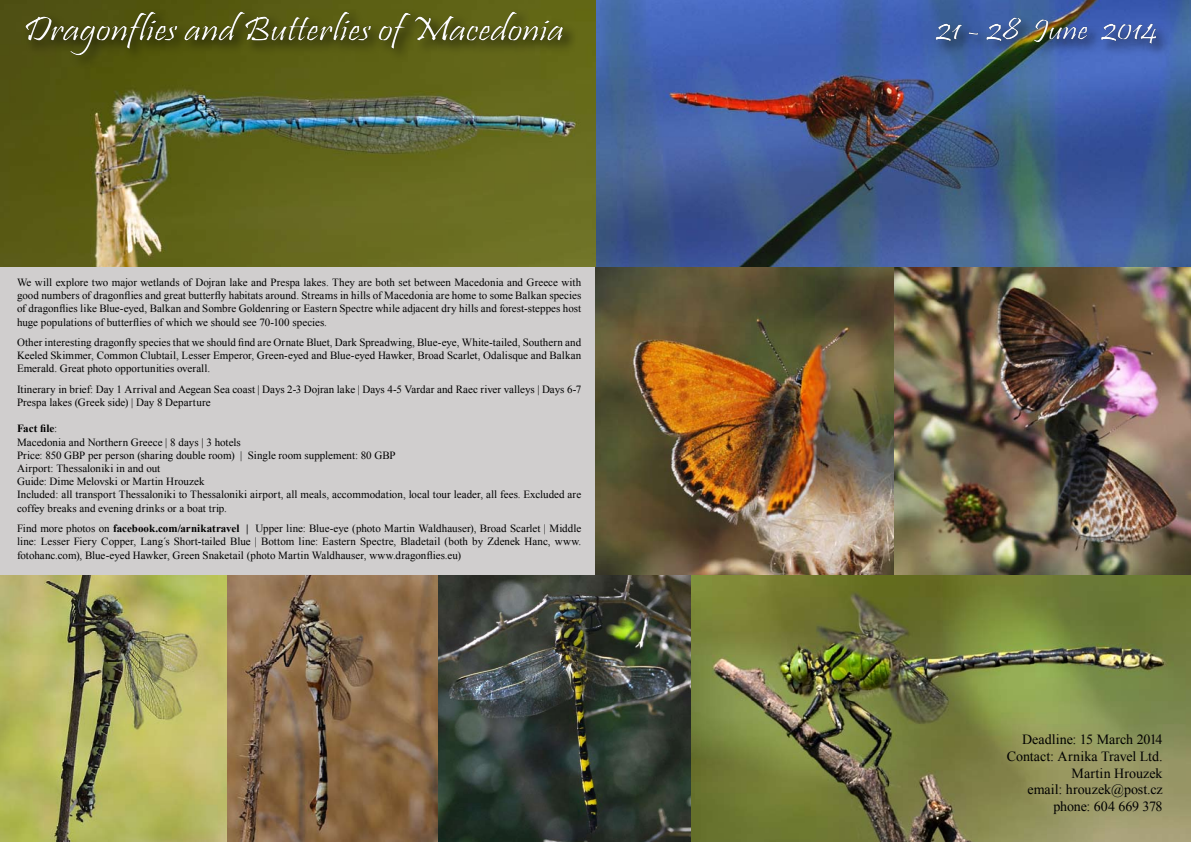
<style>
.page{position:relative;width:1191px;height:842px;background:#fff}
.page>*{position:absolute;margin:0;border:0;box-sizing:border-box;transform-origin:0 0}
.t1{font:35px "Pristina";color:#fff;scale:1.2 1}
.t2{font:30px "Pristina";color:#fff;scale:1.2 1}
.t3{font:14px/16.8px "Times New Roman";letter-spacing:-.005em;color:#000;text-align:right}
.t4{font:11px/13.2px "Times New Roman";letter-spacing:.005em;color:#000;text-align:justify}
.s1{font-weight:700}
</style>
<div class="page">
<div style="left:0;top:265px;width:595px;height:313px;background:#d0cece"></div>
<img style="left:893px;top:266px;width:298px;height:309px">
<img style="left:596px;top:266px;width:297px;height:309px">
<img style="left:0;top:575px;width:1191px;height:267px">
<img style="left:0;top:0;width:1191px;height:266px">
<div style="left:931px;top:14px;width:260px;height:70px;background:#000;opacity:.75"></div>
<div style="left:885px;top:7px;width:306px;height:47px;background:#000;opacity:.75"></div>
<div style="left:21px;top:8px;width:627px;height:76px;background:#000;opacity:.75"></div>
<div style="left:5px;top:3px;width:603px;height:54px;background:#000;opacity:.75"></div>
<svg style="left:595px;top:0;width:29px;height:28px"></svg>
<h1 class="t1" style="left:23px;top:10px;width:452px">Dragonflies and Butterlies of Macedonia</h1>
<p class="t4" style="left:17px;top:276px;width:566px">We will explore two major wetlands of Dojran lake and Prespa lakes. They are both set between Macedonia and Greece with good numbers of dragonflies and great butterfly habitats around. Streams in hills of Macedonia are home to some Balkan species of dragonflies like Blue-eyed, Balkan and Sombre Goldenring or Eastern Spectre while adjacent dry hills and forest-steppes host huge populations of butterflies of which we should see 70-100 species.</p>
<p class="t4" style="left:17px;top:336px;width:566px">Other interesting dragonfly species that we should find are Ornate Bluet, Dark Spreadwing, Blue-eye, White-tailed, Southern and Keeled Skimmer, Common Clubtail, Lesser Emperor, Green-eyed and Blue-eyed Hawker, Broad Scarlet, Odalisque and Balkan Emerald. Great photo opportunities overall.</p>
<p class="t4" style="left:17px;top:382px;width:566px">Itinerary in brief: Day 1 Arrival and Aegean Sea coast | Days 2-3 Dojran lake | Days 4-5 Vardar and Raec river valleys | Days 6-7<br>Prespa lakes (Greek side) | Day 8 Departure</p>
<p class="t4" style="left:17px;top:422px;width:565px;text-align:left"><span class="s1">Fact file</span>:<br>Macedonia and Northern Greece | 8 days | 3 hotels<br>Price: 850 GBP per person (sharing double room) | Single room supplement: 80 GBP<br>Airport: Thessaloniki in and out<br>Guide: Dime Melovski or Martin Hrouzek<br>Included: all transport Thessaloniki to Thessaloniki airport, all meals, accommodation, local tour leader, all fees. Excluded are coffey breaks and evening drinks or a boat trip.</p>
<p class="t4" style="left:17px;top:522px;width:566px">Find more photos on <span class="s1">facebook.com/arnikatravel |</span> Upper line: Blue-eye (photo Martin Waldhauser), Broad Scarlet | Middle line: Lesser Fiery Copper, Lang´s Short-tailed Blue | Bottom line: Eastern Spectre, Bladetail (both by Zdenek Hanc, www. fotohanc.com), Blue-eyed Hawker, Green Snaketail (photo Martin Waldhauser, www.dragonflies.eu)</p>
<h2 class="t2" style="left:935px;top:13px;width:186px">21 - 28 June 2014</h2>
<p class="t3" style="left:1006px;top:731px;width:157px">Deadline: 15 March 2014<br>Contact: Arnika Travel Ltd.<br>Martin Hrouzek<br>email: hrouzek@post.cz phone: 604 669 378</p>
</div>
